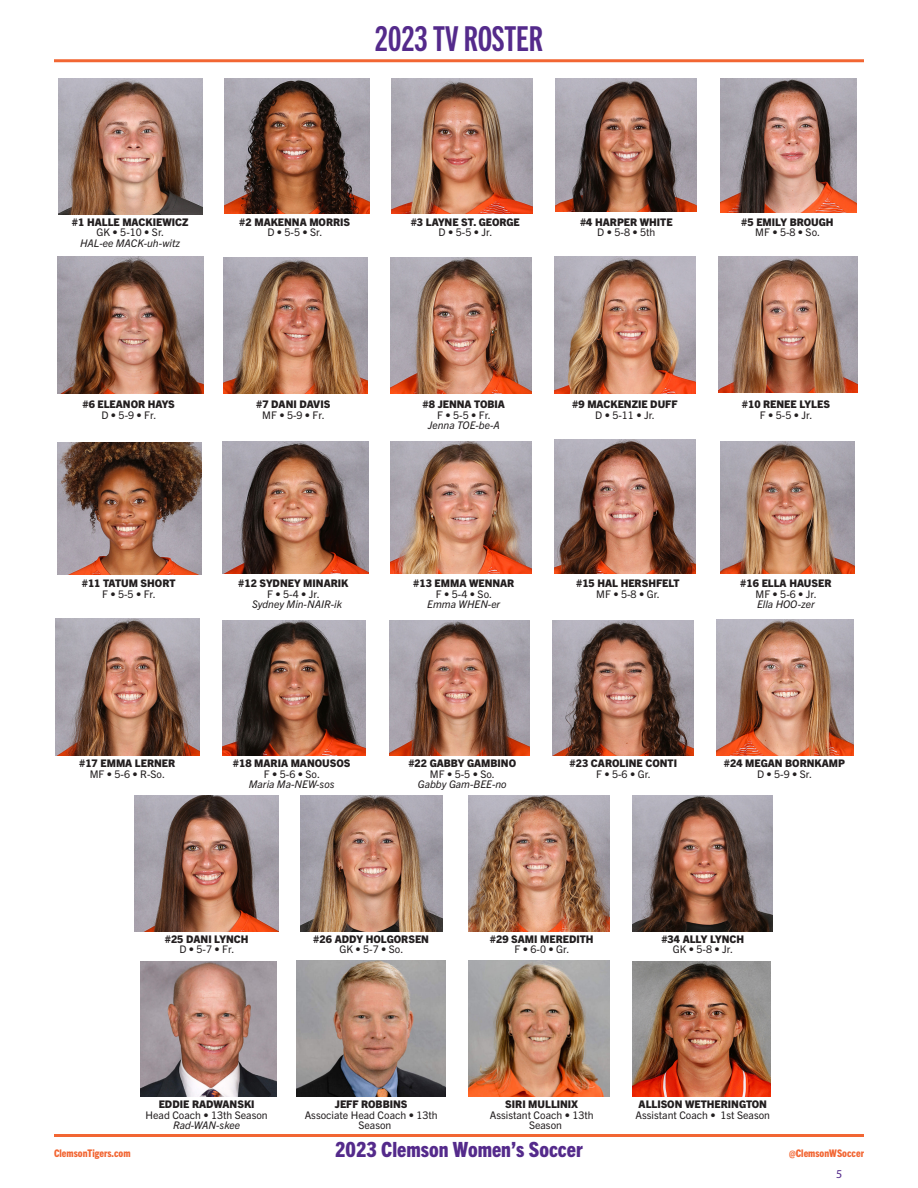
<style>
.page{position:relative;width:918px;height:1188px;background:#fff}
.page>*{position:absolute;margin:0;border:0;box-sizing:border-box;transform-origin:0 0}
.t1{font:34.5px "Trade Gothic Next LT Pro Bd Cm";color:#542a8b}
.t2{font:800 condensed 21px "Trade Gothic Next LT Pro";color:#542a8b}
.t3{font:12px "Myriad Pro";color:#542a8b}
.t4{font:800 10.5px "Trade Gothic Next LT Pro";color:#231f20}
.t5{font:10.5px/10.5px "Trade Gothic Next LT Pro";color:#231f20}
.t6{font:italic 10.5px "Trade Gothic Next LT Pro";color:#231f20}
.t7{font:800 condensed 10.5px "Trade Gothic Next LT Pro";color:#f26633}
</style>
<div class="page">
<hr style="left:54px;top:1134px;width:810px;height:3px;background:#f26633">
<hr style="left:54px;top:59px;width:810px;height:3px;background:#f26633">
<img style="left:58px;top:78px;width:144px;height:136px">
<img style="left:224px;top:78px;width:145px;height:135px">
<img style="left:392px;top:78px;width:141px;height:135px">
<img style="left:556px;top:78px;width:141px;height:133px">
<img style="left:720px;top:78px;width:136px;height:135px">
<img style="left:57px;top:256px;width:147px;height:138px">
<img style="left:223px;top:257px;width:145px;height:137px">
<img style="left:390px;top:258px;width:141px;height:136px">
<img style="left:555px;top:256px;width:140px;height:138px">
<img style="left:719px;top:257px;width:139px;height:135px">
<img style="left:57px;top:443px;width:145px;height:132px">
<img style="left:222px;top:442px;width:146px;height:132px">
<img style="left:390px;top:442px;width:141px;height:132px">
<img style="left:555px;top:440px;width:140px;height:134px">
<img style="left:720px;top:442px;width:135px;height:132px">
<img style="left:55px;top:619px;width:144px;height:137px">
<img style="left:222px;top:620px;width:143px;height:136px">
<img style="left:389px;top:620px;width:141px;height:136px">
<img style="left:553px;top:620px;width:140px;height:136px">
<img style="left:717px;top:620px;width:136px;height:136px">
<img style="left:135px;top:796px;width:144px;height:135px">
<img style="left:301px;top:796px;width:142px;height:135px">
<img style="left:469px;top:796px;width:140px;height:135px">
<img style="left:632px;top:796px;width:141px;height:135px">
<img style="left:140px;top:961px;width:137px;height:136px">
<img style="left:296px;top:961px;width:150px;height:136px">
<img style="left:469px;top:961px;width:140px;height:136px">
<img style="left:632px;top:961px;width:138px;height:136px">
<p class="t1" style="left:375px;top:15px;width:170px">2023 TV ROSTER</p>
<p class="t4" style="left:72px;top:214px;width:118px">#1 HALLE MACKIEWICZ</p>
<p class="t5" style="left:97px;top:226px;width:69px">GK • 5-10 • Sr.</p>
<p class="t6" style="left:80px;top:235px;width:102px">HAL-ee MACK-uh-witz</p>
<p class="t4" style="left:239px;top:214px;width:112px">#2 MAKENNA MORRIS</p>
<p class="t5" style="left:267px;top:226px;width:57px">D • 5-5 • Sr.</p>
<p class="t4" style="left:411px;top:214px;width:111px">#3 LAYNE ST. GEORGE</p>
<p class="t5" style="left:439px;top:226px;width:55px">D • 5-5 • Jr.</p>
<p class="t4" style="left:580px;top:214px;width:94px">#4 HARPER WHITE</p>
<p class="t5" style="left:597px;top:226px;width:60px">D • 5-8 • 5th</p>
<p class="t4" style="left:741px;top:214px;width:94px">#5 EMILY BROUGH</p>
<p class="t5" style="left:755px;top:226px;width:66px">MF • 5-8 • So.</p>
<p class="t4" style="left:82px;top:397px;width:94px">#6 ELEANOR HAYS</p>
<p class="t5" style="left:101px;top:409px;width:56px">D • 5-9 • Fr.</p>
<p class="t4" style="left:256px;top:397px;width:76px">#7 DANI DAVIS</p>
<p class="t5" style="left:262px;top:409px;width:64px">MF • 5-9 • Fr.</p>
<p class="t4" style="left:423px;top:397px;width:84px">#8 JENNA TOBIA</p>
<p class="t5" style="left:437px;top:409px;width:55px">F • 5-5 • Fr.</p>
<p class="t6" style="left:428px;top:418px;width:73px">Jenna TOE-be-A</p>
<p class="t4" style="left:572px;top:397px;width:107px">#9 MACKENZIE DUFF</p>
<p class="t5" style="left:595px;top:409px;width:61px">D • 5-11 • Jr.</p>
<p class="t4" style="left:742px;top:397px;width:90px">#10 RENEE LYLES</p>
<p class="t5" style="left:760px;top:409px;width:54px">F • 5-5 • Jr.</p>
<p class="t4" style="left:82px;top:576px;width:95px">#11 TATUM SHORT</p>
<p class="t5" style="left:102px;top:588px;width:55px">F • 5-5 • Fr.</p>
<p class="t4" style="left:238px;top:576px;width:112px">#12 SYDNEY MINARIK</p>
<p class="t5" style="left:267px;top:588px;width:54px">F • 5-4 • Jr.</p>
<p class="t6" style="left:252px;top:597px;width:91px">Sydney Min-NAIR-ik</p>
<p class="t4" style="left:413px;top:576px;width:103px">#13 EMMA WENNAR</p>
<p class="t5" style="left:436px;top:588px;width:58px">F • 5-4 • So.</p>
<p class="t6" style="left:427px;top:597px;width:75px">Emma WHEN-er</p>
<p class="t4" style="left:576px;top:576px;width:105px">#15 HAL HERSHFELT</p>
<p class="t5" style="left:596px;top:588px;width:65px">MF • 5-8 • Gr.</p>
<p class="t4" style="left:740px;top:576px;width:93px">#16 ELLA HAUSER</p>
<p class="t5" style="left:755px;top:588px;width:63px">MF • 5-6 • Jr.</p>
<p class="t6" style="left:757px;top:597px;width:59px">Ella HOO-zer</p>
<p class="t4" style="left:79px;top:756px;width:98px">#17 EMMA LERNER</p>
<p class="t5" style="left:90px;top:768px;width:77px">MF • 5-6 • R-So.</p>
<p class="t4" style="left:233px;top:756px;width:119px">#18 MARIA MANOUSOS</p>
<p class="t5" style="left:264px;top:768px;width:58px">F • 5-6 • So.</p>
<p class="t6" style="left:249px;top:777px;width:87px">Maria Ma-NEW-sos</p>
<p class="t4" style="left:408px;top:756px;width:109px">#22 GABBY GAMBINO</p>
<p class="t5" style="left:430px;top:768px;width:66px">MF • 5-5 • So.</p>
<p class="t6" style="left:418px;top:777px;width:90px">Gabby Gam-BEE-no</p>
<p class="t4" style="left:570px;top:756px;width:109px">#23 CAROLINE CONTI</p>
<p class="t5" style="left:596px;top:768px;width:56px">F • 5-6 • Gr.</p>
<p class="t4" style="left:724px;top:756px;width:123px">#24 MEGAN BORNKAMP</p>
<p class="t5" style="left:757px;top:768px;width:57px">D • 5-9 • Sr.</p>
<p class="t4" style="left:165px;top:932px;width:85px">#25 DANI LYNCH</p>
<p class="t5" style="left:179px;top:943px;width:56px">D • 5-7 • Fr.</p>
<p class="t4" style="left:313px;top:932px;width:117px">#26 ADDY HOLGORSEN</p>
<p class="t5" style="left:340px;top:943px;width:65px">GK • 5-7 • So.</p>
<p class="t4" style="left:490px;top:932px;width:105px">#29 SAMI MEREDITH</p>
<p class="t5" style="left:515px;top:943px;width:56px">F • 6-0 • Gr.</p>
<p class="t4" style="left:661px;top:932px;width:84px">#34 ALLY LYNCH</p>
<p class="t5" style="left:673px;top:943px;width:62px">GK • 5-8 • Jr.</p>
<p class="t4" style="left:159px;top:1097px;width:97px">EDDIE RADWANSKI</p>
<p class="t5" style="left:146px;top:1109px;width:124px">Head Coach • 13th Season</p>
<p class="t6" style="left:173px;top:1118px;width:69px">Rad-WAN-skee</p>
<p class="t4" style="left:335px;top:1097px;width:74px">JEFF ROBBINS</p>
<p class="t5" style="left:358px;top:1109px;width:81px;text-indent:-54px">Associate Head Coach • 13th<br>Season</p>
<p class="t4" style="left:505px;top:1097px;width:74px">SIRI MULLINIX</p>
<p class="t5" style="left:529px;top:1109px;width:66px;text-indent:-39px">Assistant Coach • 13th<br>Season</p>
<p class="t4" style="left:639px;top:1097px;width:130px">ALLISON WETHERINGTON</p>
<p class="t5" style="left:636px;top:1109px;width:136px">Assistant Coach • 1st Season</p>
<p class="t7" style="left:54px;top:1146px;width:78px">ClemsonTigers.com</p>
<h2 class="t2" style="left:335px;top:1135px;width:249px">2023 Clemson Women’s Soccer</h2>
<p class="t7" style="left:789px;top:1146px;width:76px">@ClemsonWSoccer</p>
<p class="t3" style="left:836px;top:1166px;width:8px">5</p>
</div>
